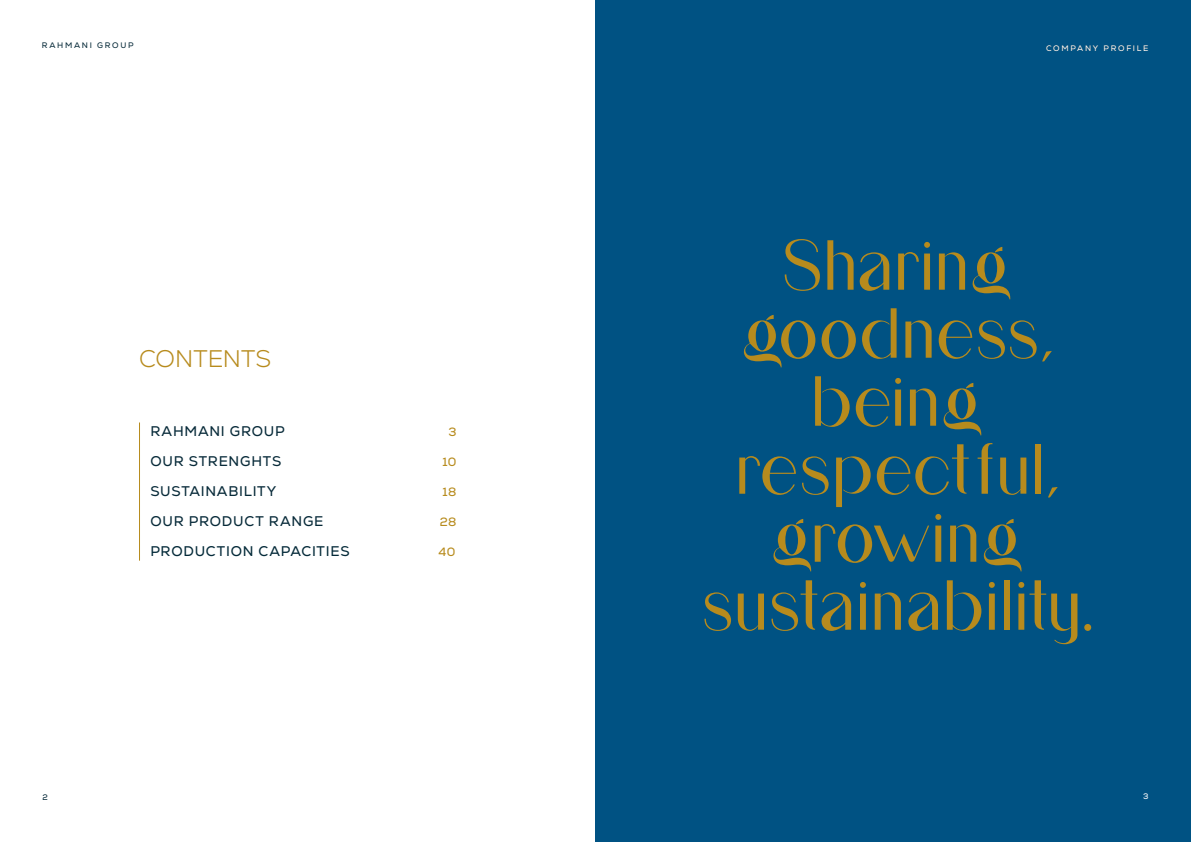
<style>
.page{position:relative;width:1191px;height:842px;background:#fff}
.page>*{position:absolute;margin:0;border:0;box-sizing:border-box;transform-origin:0 0}
.t1{font:68px/68px "Nagita";letter-spacing:.03em;color:#b78b1d;text-align:center}
.t2{font:300 24px "Nexa";color:#b78b1d}
.t3{font:14px "Nexa";letter-spacing:.055em;color:#072a39}
.t4{font:14px "Nexa";letter-spacing:.055em;color:#042a39}
.t5{font:12px "Nexa";letter-spacing:.04em;color:#b78b1d}
.t6{font:8px "Nexa";letter-spacing:.21em;color:#fff}
.t7{font:8px "Nexa";letter-spacing:.215em;color:#072a39}
</style>
<div class="page">
<div style="left:595px;top:0;width:596px;height:842px;background:#005283"></div>
<hr style="left:139px;top:422px;width:1px;height:139px;background:#b78b1d">
<p class="t7" style="left:42px;top:40px;width:93px">RAHMANI GROUP</p>
<p class="t2" style="left:139px;top:344px;width:134px">CONTENTS</p>
<p class="t7" style="left:43px;top:792px;width:7px">2</p>
<p class="t3" style="left:150px;top:423px;width:136px">RAHMANI GROUP</p>
<p class="t5" style="left:448px;top:425px;width:10px">3</p>
<p class="t3" style="left:150px;top:453px;width:132px">OUR STRENGHTS</p>
<p class="t5" style="left:442px;top:455px;width:16px">10</p>
<p class="t3" style="left:150px;top:483px;width:128px">SUSTAINABILITY</p>
<p class="t5" style="left:442px;top:485px;width:15px">18</p>
<p class="t3" style="left:150px;top:513px;width:175px">OUR PRODUCT RANGE</p>
<p class="t5" style="left:440px;top:515px;width:18px">28</p>
<p class="t4" style="left:150px;top:543px;width:201px">PRODUCTION CAPACITIES</p>
<p class="t5" style="left:438px;top:545px;width:19px">40</p>
<p class="t6" style="left:1046px;top:43px;width:104px">COMPANY PROFILE</p>
<p class="t1" style="left:702px;top:234px;width:391px">Sharing goodness, being respectful, growing sustainability.</p>
<p class="t6" style="left:1143px;top:792px;width:7px">3</p>
</div>
